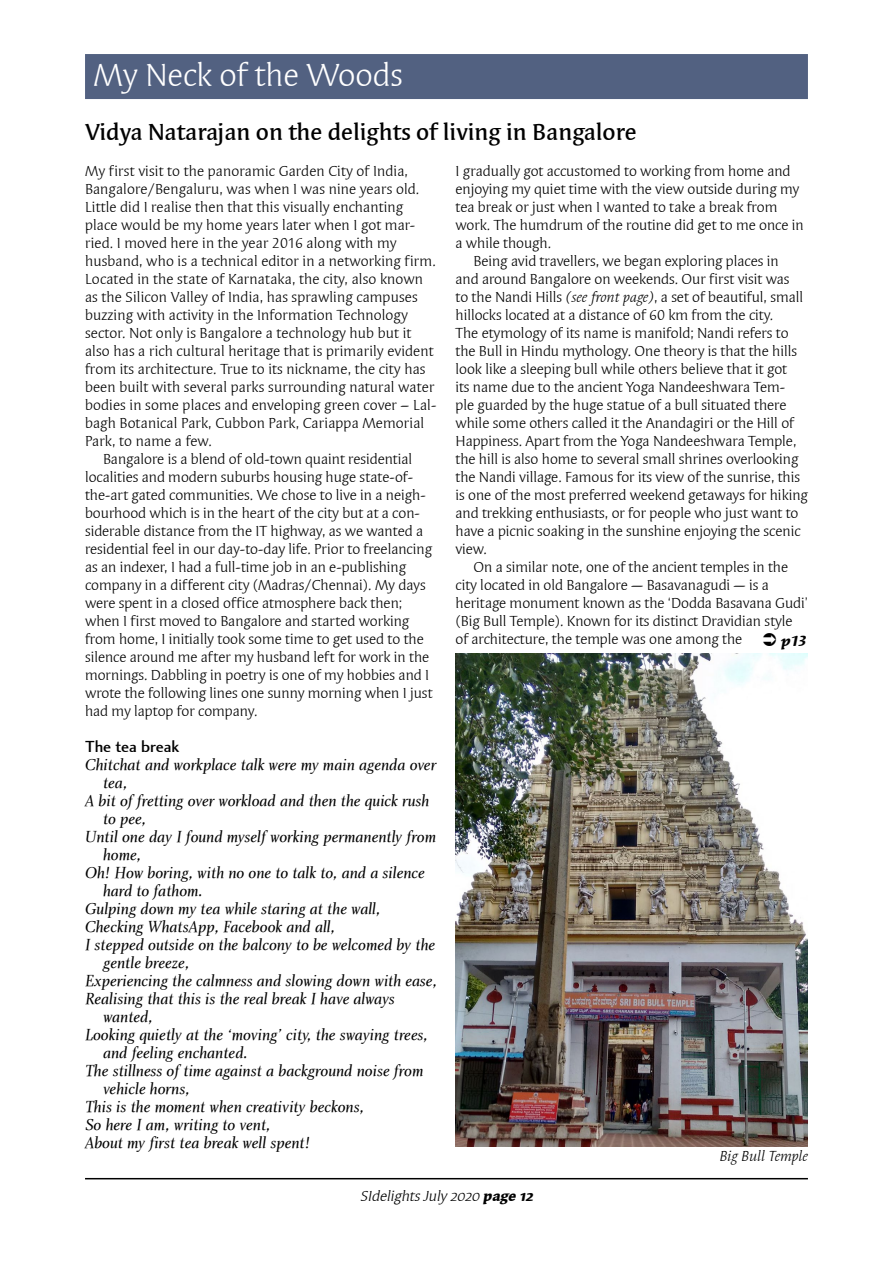
<style>
.page{position:relative;width:893px;height:1263px;background:#fff}
.page>*{position:absolute;margin:0;border:0;box-sizing:border-box;transform-origin:0 0}
.t1{font:33px "Syndor OSITCTT Book";color:#fff}
.t2{font:24px "Syndor Md OSITCTT Medium";color:#000}
.t3{font:16.5px "Charlotte Book Italic LET";color:#000}
.t4{font:16.5px "Charlotte Sans Medium LET";color:#000}
.t5{font:15px "Syndor ITCTT Book";color:#000}
.t6{font:italic 15px "Syndor OSITCTT Book";color:#000}
.t7{font:italic 15px "Syndor ITCTT Book";color:#000}
.t8{font:italic 15px "Syndor ITCTT Bold";color:#000}
.s1{font-style:italic}
.s2{font-family:"Syndor OSITCTT Bold"}
</style>
<div class="page">
<hr style="left:85px;top:1178px;width:723px;height:1px;background:#000">
<div style="left:85px;top:54px;width:723px;height:45px;background:#526181"></div>
<img style="left:455px;top:653px;width:353px;height:493px">
<h1 class="t1" style="left:94px;top:57px;width:311px">My Neck of the Woods</h1>
<h2 class="t2" style="left:85px;top:119px;width:553px">Vidya Natarajan on the delights of living in Bangalore</h2>
<p class="t5" style="left:85px;top:163px;width:324px">My first visit to the panoramic Garden City of India,</p>
<p class="t5" style="left:85px;top:181px;width:336px">Bangalore/Bengaluru, was when I was nine years old.</p>
<p class="t5" style="left:85px;top:199px;width:320px">Little did I realise then that this visually enchanting</p>
<p class="t5" style="left:85px;top:217px;width:332px">place would be my home years later when I got mar-</p>
<p class="t5" style="left:85px;top:235px;width:313px">ried. I moved here in the year 2016 along with my</p>
<p class="t5" style="left:85px;top:253px;width:352px">husband, who is a technical editor in a networking firm.</p>
<p class="t5" style="left:85px;top:271px;width:340px">Located in the state of Karnataka, the city, also known</p>
<p class="t5" style="left:85px;top:289px;width:334px">as the Silicon Valley of India, has sprawling campuses</p>
<p class="t5" style="left:85px;top:307px;width:324px">buzzing with activity in the Information Technology</p>
<p class="t5" style="left:85px;top:325px;width:328px">sector. Not only is Bangalore a technology hub but it</p>
<p class="t5" style="left:85px;top:343px;width:350px">also has a rich cultural heritage that is primarily evident</p>
<p class="t5" style="left:85px;top:361px;width:342px">from its architecture. True to its nickname, the city has</p>
<p class="t5" style="left:85px;top:379px;width:351px">been built with several parks surrounding natural water</p>
<p class="t5" style="left:85px;top:397px;width:353px">bodies in some places and enveloping green cover – Lal-</p>
<p class="t5" style="left:85px;top:415px;width:341px">bagh Botanical Park, Cubbon Park, Cariappa Memorial</p>
<p class="t5" style="left:85px;top:433px;width:128px">Park, to name a few.</p>
<p class="t5" style="left:103px;top:451px;width:311px">Bangalore is a blend of old-town quaint residential</p>
<p class="t5" style="left:85px;top:469px;width:329px">localities and modern suburbs housing huge state-of-</p>
<p class="t5" style="left:85px;top:487px;width:342px">the-art gated communities. We chose to live in a neigh-</p>
<p class="t5" style="left:85px;top:505px;width:336px">bourhood which is in the heart of the city but at a con-</p>
<p class="t5" style="left:85px;top:523px;width:340px">siderable distance from the IT highway, as we wanted a</p>
<p class="t5" style="left:85px;top:541px;width:348px">residential feel in our day-to-day life. Prior to freelancing</p>
<p class="t5" style="left:85px;top:559px;width:323px">as an indexer, I had a full-time job in an e-publishing</p>
<p class="t5" style="left:85px;top:577px;width:342px">company in a different city (Madras/Chennai). My days</p>
<p class="t5" style="left:85px;top:595px;width:319px">were spent in a closed office atmosphere back then;</p>
<p class="t5" style="left:85px;top:613px;width:326px">when I first moved to Bangalore and started working</p>
<p class="t5" style="left:85px;top:631px;width:340px">from home, I initially took some time to get used to the</p>
<p class="t5" style="left:85px;top:649px;width:346px">silence around me after my husband left for work in the</p>
<p class="t5" style="left:85px;top:667px;width:346px">mornings. Dabbling in poetry is one of my hobbies and I</p>
<p class="t5" style="left:85px;top:685px;width:349px">wrote the following lines one sunny morning when I just</p>
<p class="t5" style="left:85px;top:703px;width:174px">had my laptop for company.</p>
<p class="t4" style="left:85px;top:737px;width:96px">The tea break</p>
<p class="t3" style="left:85px;top:756px;width:353px">Chitchat and workplace talk were my main agenda over</p>
<p class="t3" style="left:103px;top:774px;width:26px">tea,</p>
<p class="t3" style="left:85px;top:792px;width:346px">A bit of fretting over workload and then the quick rush</p>
<p class="t3" style="left:103px;top:810px;width:45px">to pee,</p>
<p class="t3" style="left:85px;top:828px;width:352px">Until one day I found myself working permanently from</p>
<p class="t3" style="left:103px;top:846px;width:40px">home,</p>
<p class="t3" style="left:85px;top:864px;width:341px">Oh! How boring, with no one to talk to, and a silence</p>
<p class="t3" style="left:103px;top:882px;width:101px">hard to fathom.</p>
<p class="t3" style="left:85px;top:900px;width:297px">Gulping down my tea while staring at the wall,</p>
<p class="t3" style="left:85px;top:918px;width:252px">Checking WhatsApp, Facebook and all,</p>
<p class="t3" style="left:85px;top:936px;width:352px">I stepped outside on the balcony to be welcomed by the</p>
<p class="t3" style="left:103px;top:954px;width:88px">gentle breeze,</p>
<p class="t3" style="left:85px;top:972px;width:354px">Experiencing the calmness and slowing down with ease,</p>
<p class="t3" style="left:85px;top:990px;width:311px">Realising that this is the real break I have always</p>
<p class="t3" style="left:103px;top:1008px;width:51px">wanted,</p>
<p class="t3" style="left:85px;top:1026px;width:344px">Looking quietly at the ‘moving’ city, the swaying trees,</p>
<p class="t3" style="left:103px;top:1044px;width:146px">and feeling enchanted.</p>
<p class="t3" style="left:85px;top:1062px;width:340px">The stillness of time against a background noise from</p>
<p class="t3" style="left:103px;top:1080px;width:88px">vehicle horns,</p>
<p class="t3" style="left:85px;top:1098px;width:280px">This is the moment when creativity beckons,</p>
<p class="t3" style="left:85px;top:1116px;width:187px">So here I am, writing to vent,</p>
<p class="t3" style="left:85px;top:1134px;width:226px">About my first tea break well spent!</p>
<p class="t5" style="left:455px;top:163px;width:337px">I gradually got accustomed to working from home and</p>
<p class="t5" style="left:455px;top:181px;width:345px">enjoying my quiet time with the view outside during my</p>
<p class="t5" style="left:455px;top:199px;width:323px">tea break or just when I wanted to take a break from</p>
<p class="t5" style="left:455px;top:217px;width:350px">work. The humdrum of the routine did get to me once in</p>
<p class="t5" style="left:455px;top:235px;width:97px">a while though.</p>
<p class="t5" style="left:473px;top:253px;width:307px">Being avid travellers, we began exploring places in</p>
<p class="t5" style="left:455px;top:271px;width:335px">and around Bangalore on weekends. Our first visit was</p>
<p class="t5" style="left:455px;top:289px;width:349px">to the Nandi Hills <span class="s1">(see front page)</span>, a set of beautiful, small</p>
<p class="t5" style="left:455px;top:307px;width:319px">hillocks located at a distance of 60 km from the city.</p>
<p class="t5" style="left:455px;top:325px;width:335px">The etymology of its name is manifold; Nandi refers to</p>
<p class="t5" style="left:455px;top:343px;width:343px">the Bull in Hindu mythology. One theory is that the hills</p>
<p class="t5" style="left:455px;top:361px;width:333px">look like a sleeping bull while others believe that it got</p>
<p class="t5" style="left:455px;top:379px;width:331px">its name due to the ancient Yoga Nandeeshwara Tem-</p>
<p class="t5" style="left:455px;top:397px;width:333px">ple guarded by the huge statue of a bull situated there</p>
<p class="t5" style="left:455px;top:415px;width:340px">while some others called it the Anandagiri or the Hill of</p>
<p class="t5" style="left:455px;top:433px;width:342px">Happiness. Apart from the Yoga Nandeeshwara Temple,</p>
<p class="t5" style="left:455px;top:451px;width:344px">the hill is also home to several small shrines overlooking</p>
<p class="t5" style="left:455px;top:469px;width:346px">the Nandi village. Famous for its view of the sunrise, this</p>
<p class="t5" style="left:455px;top:487px;width:354px">is one of the most preferred weekend getaways for hiking</p>
<p class="t5" style="left:455px;top:505px;width:344px">and trekking enthusiasts, or for people who just want to</p>
<p class="t5" style="left:455px;top:523px;width:347px">have a picnic soaking in the sunshine enjoying the scenic</p>
<p class="t5" style="left:455px;top:541px;width:33px">view.</p>
<p class="t5" style="left:473px;top:559px;width:316px">On a similar note, one of the ancient temples in the</p>
<p class="t5" style="left:455px;top:577px;width:315px">city located in old Bangalore — Basavanagudi — is a</p>
<p class="t5" style="left:455px;top:595px;width:354px">heritage monument known as the ‘Dodda Basavana Gudi’</p>
<p class="t5" style="left:455px;top:613px;width:339px">(Big Bull Temple). Known for its distinct Dravidian style</p>
<p class="t5" style="left:455px;top:631px;width:288px">of architecture, the temple was one among the</p>
<p class="t8" style="left:781px;top:632px;width:27px">p13</p>
<p class="t7" style="left:719px;top:1148px;width:90px">Big Bull Temple</p>
<p class="t6" style="left:360px;top:1188px;width:177px">SIdelights July 2020 <span class="s2">page 12</span></p>
</div>
